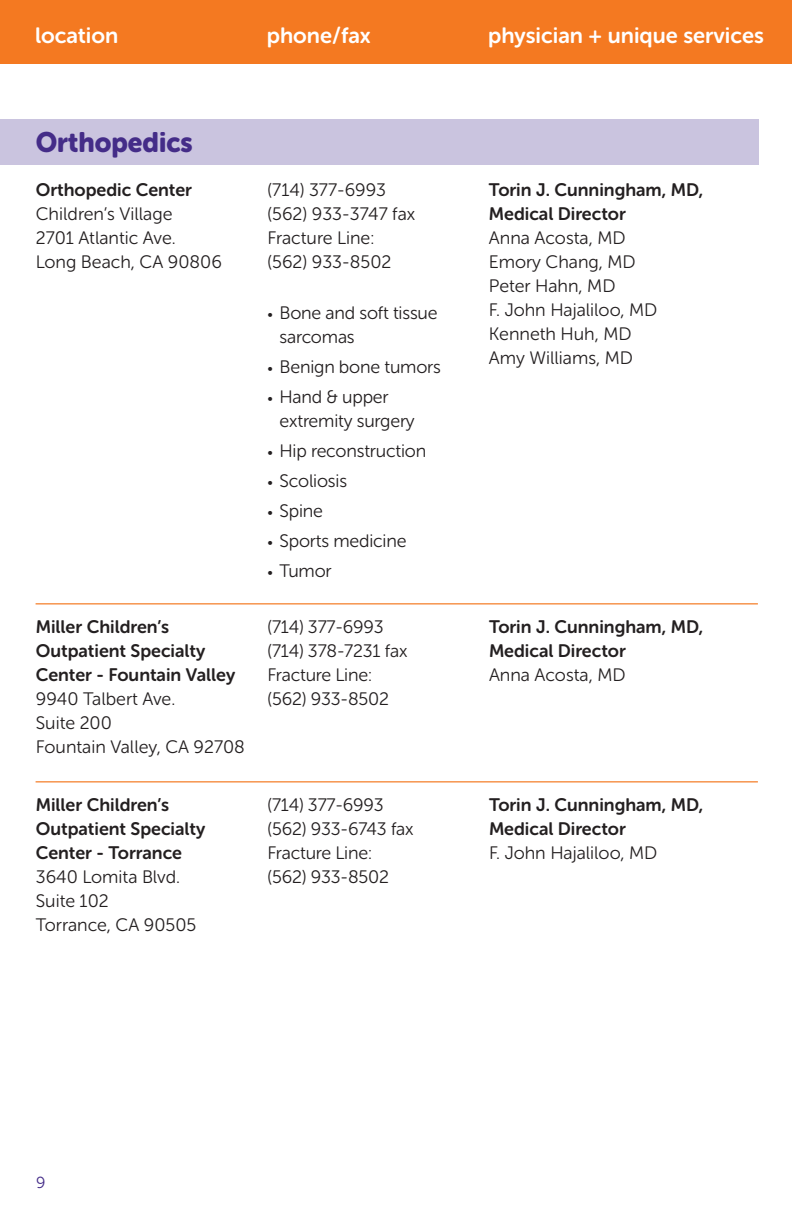
<style>
.page{position:relative;width:792px;height:1224px;background:#fff}
.page>*{position:absolute;margin:0;border:0;box-sizing:border-box;transform-origin:0 0}
.t1{font:28px "Museo Sans Rounded 900";color:#442c88;scale:.95 1}
.t2{font:22px "Museo Sans Rounded 700";color:#fff}
.t3{font:18px/24px "Museo Sans Rounded 300";letter-spacing:-.005em;color:#231f20}
.t4{font:18px/24px "Museo Sans Rounded 700";color:#231f20}
.t5{font:16px "Museo Sans Rounded 300";color:#442c88}
.s1{font-size:14px}
</style>
<div class="page">
<div style="left:0;top:0;width:792px;height:63px;background:#f47921"></div>
<hr style="left:36px;top:603px;width:722px;height:1px;background:#f47921">
<hr style="left:36px;top:781px;width:722px;height:1px;background:#f47921">
<hr style="left:791px;top:344px;width:1px;height:45px;background:#cac4df">
<div style="left:0;top:120px;width:759px;height:45px;background:#cac4df"></div>
<p class="t2" style="left:35px;top:23px;width:85px">location</p>
<p class="t2" style="left:267px;top:23px;width:106px">phone/fax</p>
<p class="t2" style="left:488px;top:23px;width:277px">physician + unique services</p>
<h1 class="t1" style="left:36px;top:126px;width:167px">Orthopedics</h1>
<p class="t4" style="left:36px;top:178px;width:158px">Orthopedic Center</p>
<p class="t3" style="left:36px;top:202px;width:188px">Children’s Village<br>2701 Atlantic Ave.<br>Long Beach, CA 90806</p>
<p class="t4" style="left:36px;top:615px;width:201px">Miller Children’s<br>Outpatient Specialty<br>Center - Fountain Valley</p>
<p class="t3" style="left:36px;top:687px;width:211px">9940 Talbert Ave.<br>Suite 200<br>Fountain Valley, CA 92708</p>
<p class="t4" style="left:36px;top:793px;width:171px">Miller Children’s<br>Outpatient Specialty<br>Center - Torrance</p>
<p class="t3" style="left:36px;top:865px;width:162px">3640 Lomita Blvd.<br>Suite 102<br>Torrance, CA 90505</p>
<p class="t3" style="left:268px;top:178px;width:149px">(714) 377-6993 (562) 933-3747 fax<br>Fracture Line: (562) 933-8502</p>
<p class="t4" style="left:489px;top:178px;width:216px">Torin J. Cunningham, MD,<br>Medical Director</p>
<p class="t3" style="left:489px;top:226px;width:170px">Anna Acosta, MD<br>Emory Chang, MD<br>Peter Hahn, MD<br>F. John Hajaliloo, MD<br>Kenneth Huh, MD<br>Amy Williams, MD</p>
<p class="t3" style="left:280px;top:301px;width:160px;text-indent:-12px"><span class="s1">•</span> Bone and soft tissue sarcomas</p>
<p class="t3" style="left:268px;top:355px;width:175px"><span class="s1">•</span> Benign bone tumors</p>
<p class="t3" style="left:280px;top:385px;width:137px;text-indent:-12px"><span class="s1">•</span> Hand &amp; upper extremity surgery</p>
<p class="t3" style="left:268px;top:439px;width:160px"><span class="s1">•</span> Hip reconstruction</p>
<p class="t3" style="left:268px;top:469px;width:81px"><span class="s1">•</span> Scoliosis</p>
<p class="t3" style="left:268px;top:499px;width:57px"><span class="s1">•</span> Spine</p>
<p class="t3" style="left:268px;top:529px;width:140px"><span class="s1">•</span> Sports medicine</p>
<p class="t3" style="left:268px;top:559px;width:66px"><span class="s1">•</span> Tumor</p>
<p class="t3" style="left:268px;top:615px;width:141px">(714) 377-6993 (714) 378-7231 fax<br>Fracture Line: (562) 933-8502</p>
<p class="t4" style="left:489px;top:615px;width:216px">Torin J. Cunningham, MD,<br>Medical Director</p>
<p class="t3" style="left:489px;top:663px;width:138px">Anna Acosta, MD</p>
<p class="t3" style="left:268px;top:793px;width:148px">(714) 377-6993 (562) 933-6743 fax<br>Fracture Line: (562) 933-8502</p>
<p class="t4" style="left:489px;top:793px;width:216px">Torin J. Cunningham, MD,<br>Medical Director</p>
<p class="t3" style="left:489px;top:841px;width:170px">F. John Hajaliloo, MD</p>
<p class="t5" style="left:36px;top:1174px;width:11px">9</p>
</div>
